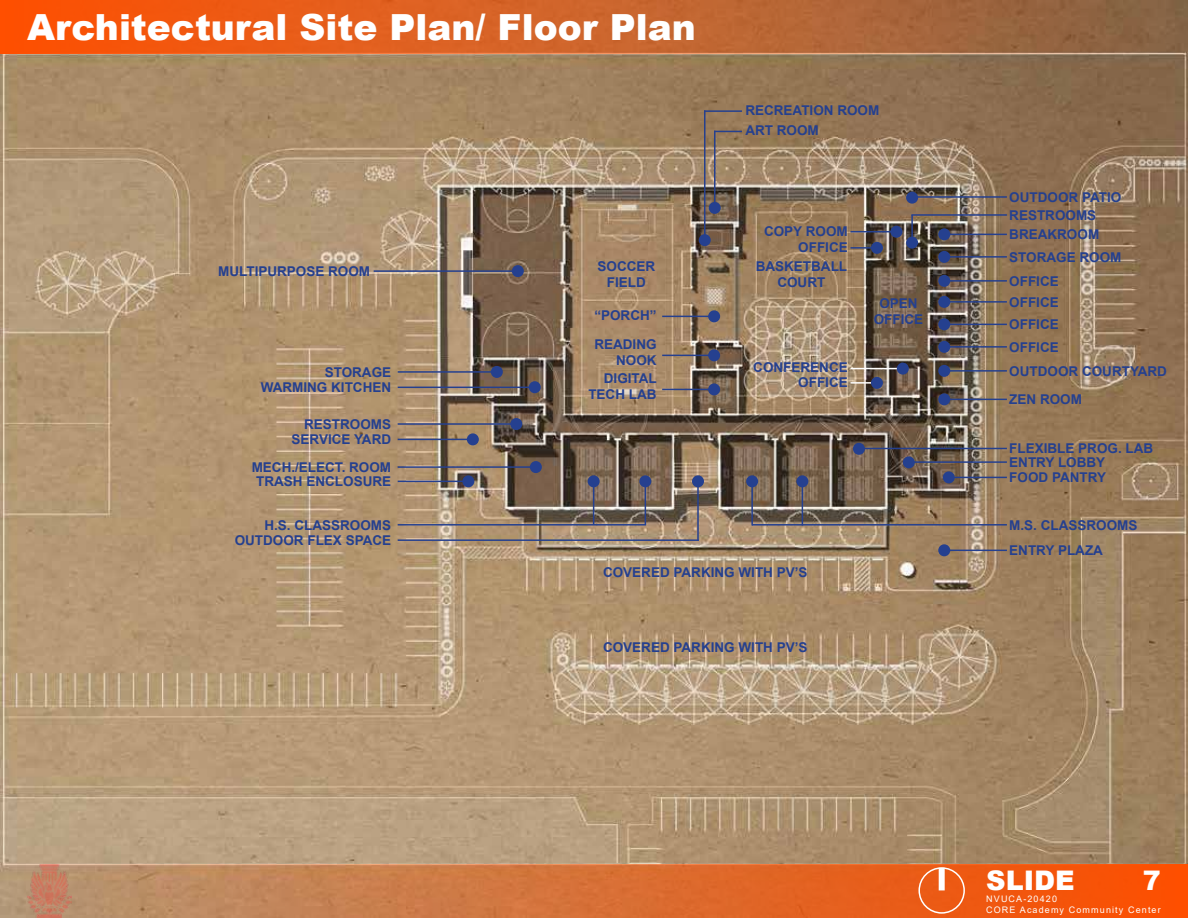
<style>
.page{position:relative;width:1188px;height:918px;background:#fff}
.page>*{position:absolute;margin:0;border:0;box-sizing:border-box;transform-origin:0 0}
.t1{font:900 36px "Arial";color:#fff}
.t2{font:900 27px "Arial";color:#fff}
.t3{font:18px "Arial";letter-spacing:.54em;color:#fff}
.t4{font:700 13.5px/16.2px "Arial";color:#25408f;text-align:right}
.t5{font:9px/10.8px "Arial";letter-spacing:.125em;color:#fff}
</style>
<div class="page">
<img style="left:0;top:54px;width:1188px;height:810px">
<hr style="left:944px;top:234px;width:63px;height:1px;background:#25408f">
<hr style="left:911px;top:214px;width:96px;height:2px;background:#25408f">
<hr style="left:911px;top:196px;width:96px;height:2px;background:#25408f">
<hr style="left:944px;top:256px;width:63px;height:2px;background:#25408f">
<hr style="left:944px;top:280px;width:63px;height:2px;background:#25408f">
<hr style="left:944px;top:301px;width:63px;height:2px;background:#25408f">
<hr style="left:944px;top:324px;width:63px;height:1px;background:#25408f">
<hr style="left:944px;top:346px;width:63px;height:2px;background:#25408f">
<hr style="left:944px;top:370px;width:63px;height:2px;background:#25408f">
<hr style="left:944px;top:399px;width:63px;height:1px;background:#25408f">
<hr style="left:944px;top:550px;width:63px;height:1px;background:#25408f">
<hr style="left:859px;top:448px;width:148px;height:1px;background:#25408f">
<div style="left:0;top:0;width:1188px;height:54px;background:linear-gradient(to right,#ff5707,#896a4c)"></div>
<div style="left:0;top:864px;width:1188px;height:54px;background:linear-gradient(to right,#b19775,#fc4c00)"></div>
<hr style="left:374px;top:270px;width:144px;height:2px;background:#25408f">
<hr style="left:850px;top:247px;width:27px;height:2px;background:#25408f">
<hr style="left:850px;top:231px;width:46px;height:1px;background:#25408f">
<hr style="left:911px;top:215px;width:2px;height:26px;background:#25408f">
<hr style="left:850px;top:382px;width:27px;height:2px;background:#fff">
<hr style="left:850px;top:368px;width:54px;height:1px;background:#fff">
<hr style="left:398px;top:371px;width:99px;height:2px;background:#25408f">
<hr style="left:398px;top:387px;width:132px;height:1px;background:#25408f">
<hr style="left:398px;top:423px;width:118px;height:2px;background:#25408f">
<hr style="left:398px;top:439px;width:75px;height:1px;background:#25408f">
<hr style="left:662px;top:389px;width:52px;height:1px;background:#25408f">
<hr style="left:662px;top:355px;width:52px;height:1px;background:#25408f">
<hr style="left:662px;top:316px;width:52px;height:1px;background:#25408f">
<hr style="left:398px;top:481px;width:70px;height:1px;background:#25408f">
<hr style="left:398px;top:466px;width:138px;height:2px;background:#25408f">
<hr style="left:398px;top:524px;width:248px;height:2px;background:#25408f">
<hr style="left:752px;top:524px;width:255px;height:2px;background:#25408f">
<hr style="left:398px;top:539px;width:301px;height:2px;background:#25408f">
<svg style="left:716px;top:131px;width:26px;height:1px"></svg>
<hr style="left:704px;top:110px;width:38px;height:2px;background:#25408f">
<hr style="left:714px;top:131px;width:2px;height:77px;background:#25408f">
<hr style="left:704px;top:110px;width:2px;height:129px;background:#25408f">
<hr style="left:593px;top:483px;width:1px;height:42px;background:#25408f">
<hr style="left:645px;top:483px;width:1px;height:42px;background:#25408f">
<hr style="left:697px;top:483px;width:2px;height:58px;background:#25408f">
<hr style="left:751px;top:482px;width:2px;height:44px;background:#25408f">
<hr style="left:802px;top:482px;width:1px;height:44px;background:#25408f">
<div style="left:512px;top:265px;width:12px;height:12px;background:#25408f;border-radius:50%"></div>
<div style="left:871px;top:242px;width:12px;height:12px;background:#25408f;border-radius:50%"></div>
<div style="left:890px;top:226px;width:12px;height:12px;background:#25408f;border-radius:50%"></div>
<div style="left:871px;top:377px;width:12px;height:12px;background:#25408f;border-radius:50%"></div>
<div style="left:897px;top:363px;width:12px;height:12px;background:#25408f;border-radius:50%"></div>
<div style="left:491px;top:366px;width:12px;height:12px;background:#25408f;border-radius:50%"></div>
<div style="left:529px;top:381px;width:12px;height:12px;background:#25408f;border-radius:50%"></div>
<div style="left:510px;top:418px;width:12px;height:12px;background:#25408f;border-radius:50%"></div>
<div style="left:467px;top:433px;width:12px;height:12px;background:#25408f;border-radius:50%"></div>
<div style="left:708px;top:383px;width:12px;height:12px;background:#25408f;border-radius:50%"></div>
<div style="left:708px;top:349px;width:12px;height:12px;background:#25408f;border-radius:50%"></div>
<div style="left:708px;top:310px;width:12px;height:12px;background:#25408f;border-radius:50%"></div>
<div style="left:462px;top:475px;width:12px;height:12px;background:#25408f;border-radius:50%"></div>
<div style="left:530px;top:461px;width:12px;height:12px;background:#25408f;border-radius:50%"></div>
<div style="left:588px;top:475px;width:12px;height:12px;background:#25408f;border-radius:50%"></div>
<div style="left:639px;top:475px;width:12px;height:12px;background:#25408f;border-radius:50%"></div>
<div style="left:692px;top:475px;width:12px;height:12px;background:#25408f;border-radius:50%"></div>
<div style="left:746px;top:475px;width:12px;height:12px;background:#25408f;border-radius:50%"></div>
<div style="left:796px;top:475px;width:12px;height:12px;background:#25408f;border-radius:50%"></div>
<hr style="left:909px;top:461px;width:98px;height:2px;background:#25408f">
<div style="left:903px;top:456px;width:12px;height:12px;background:#25408f;border-radius:50%"></div>
<div style="left:853px;top:443px;width:12px;height:12px;background:#25408f;border-radius:50%"></div>
<div style="left:709px;top:202px;width:12px;height:12px;background:#25408f;border-radius:50%"></div>
<div style="left:699px;top:234px;width:12px;height:12px;background:#25408f;border-radius:50%"></div>
<div style="left:938px;top:228px;width:12px;height:12px;background:#25408f;border-radius:50%"></div>
<div style="left:938px;top:251px;width:12px;height:12px;background:#25408f;border-radius:50%"></div>
<div style="left:938px;top:275px;width:12px;height:12px;background:#25408f;border-radius:50%"></div>
<div style="left:938px;top:296px;width:12px;height:12px;background:#25408f;border-radius:50%"></div>
<div style="left:938px;top:318px;width:12px;height:12px;background:#25408f;border-radius:50%"></div>
<div style="left:938px;top:341px;width:12px;height:12px;background:#25408f;border-radius:50%"></div>
<div style="left:938px;top:365px;width:12px;height:12px;background:#25408f;border-radius:50%"></div>
<div style="left:938px;top:393px;width:12px;height:12px;background:#25408f;border-radius:50%"></div>
<div style="left:938px;top:544px;width:12px;height:12px;background:#25408f;border-radius:50%"></div>
<hr style="left:944px;top:477px;width:63px;height:1px;background:#25408f">
<div style="left:943px;top:471px;width:12px;height:12px;background:#25408f;border-radius:50%"></div>
<div style="left:906px;top:237px;width:12px;height:12px;background:#25408f;border-radius:50%"></div>
<div style="left:906px;top:192px;width:12px;height:12px;background:#25408f;border-radius:50%"></div>
<div style="left:918px;top:867px;width:47px;height:47px;border:2px solid #fff;border-radius:50%"></div>
<div style="left:939px;top:868px;width:6px;height:22px;background:#fff"></div>
<img style="left:27px;top:864px;width:44px;height:54px">
<h1 class="t1" style="left:27px;top:1px;width:670px">Architectural Site Plan/ Floor Plan</h1>
<p class="t4" style="left:745px;top:102px;width:136px">RECREATION ROOM</p>
<p class="t4" style="left:745px;top:123px;width:75px">ART ROOM</p>
<p class="t4" style="left:764px;top:223px;width:85px">COPY ROOM</p>
<p class="t4" style="left:798px;top:239px;width:51px">OFFICE</p>
<p class="t4" style="left:218px;top:263px;width:154px">MULTIPURPOSE ROOM</p>
<p class="t4" style="left:325px;top:364px;width:68px">STORAGE</p>
<p class="t4" style="left:261px;top:380px;width:132px">WARMING KITCHEN</p>
<p class="t4" style="left:292px;top:417px;width:101px;line-height:15.5px">RESTROOMS<br>SERVICE YARD</p>
<p class="t4" style="left:252px;top:459px;width:141px">MECH./ELECT. ROOM</p>
<p class="t4" style="left:256px;top:474px;width:136px">TRASH ENCLOSURE</p>
<p class="t4" style="left:264px;top:517px;width:128px">H.S. CLASSROOMS</p>
<p class="t4" style="left:235px;top:532px;width:158px">OUTDOOR FLEX SPACE</p>
<p class="t4" style="left:598px;top:258px;width:59px;text-align:center">SOCCER<br>FIELD</p>
<p class="t4" style="left:756px;top:258px;width:93px;text-align:center">BASKETBALL<br>COURT</p>
<p class="t4" style="left:594px;top:308px;width:64px">“PORCH”</p>
<p class="t4" style="left:594px;top:337px;width:64px">READING<br>NOOK</p>
<p class="t4" style="left:588px;top:371px;width:70px">DIGITAL<br>TECH LAB</p>
<p class="t4" style="left:753px;top:360px;width:96px">CONFERENCE</p>
<p class="t4" style="left:798px;top:374px;width:51px">OFFICE</p>
<p class="t4" style="left:874px;top:296px;width:51px;text-align:center">OPEN<br>OFFICE</p>
<p class="t4" style="left:603px;top:565px;width:206px">COVERED PARKING WITH PV’S</p>
<p class="t4" style="left:603px;top:639px;width:206px">COVERED PARKING WITH PV’S</p>
<p class="t4" style="left:1009px;top:189px;width:114px">OUTDOOR PATIO</p>
<p class="t4" style="left:1009px;top:207px;width:89px">RESTROOMS</p>
<p class="t4" style="left:1009px;top:227px;width:91px">BREAKROOM</p>
<p class="t4" style="left:1009px;top:245px;width:114px;line-height:24px;text-align:left">STORAGE ROOM<br>OFFICE</p>
<p class="t4" style="left:1009px;top:291px;width:51px;line-height:22.5px;text-align:justify">OFFICE OFFICE OFFICE</p>
<p class="t4" style="left:1009px;top:357px;width:159px;line-height:28.5px;text-align:left">OUTDOOR COURTYARD<br>ZEN ROOM</p>
<p class="t4" style="left:1009px;top:441px;width:146px">FLEXIBLE PROG. LAB</p>
<p class="t4" style="left:1009px;top:455px;width:98px;line-height:15.3px;text-align:left">ENTRY LOBBY<br>FOOD PANTRY</p>
<p class="t4" style="left:1009px;top:518px;width:130px">M.S. CLASSROOMS</p>
<p class="t4" style="left:1009px;top:543px;width:95px">ENTRY PLAZA</p>
<h3 class="t3" style="left:981px;top:863px;width:173px">UnBuilt-13</h3>
<h2 class="t2" style="left:986px;top:860px;width:90px">SLIDE</h2>
<h2 class="t2" style="left:1143px;top:860px;width:20px">7</h2>
<p class="t5" style="left:986px;top:893px;width:176px">NVUCA-20420<br>CORE Academy Community Center</p>
</div>
